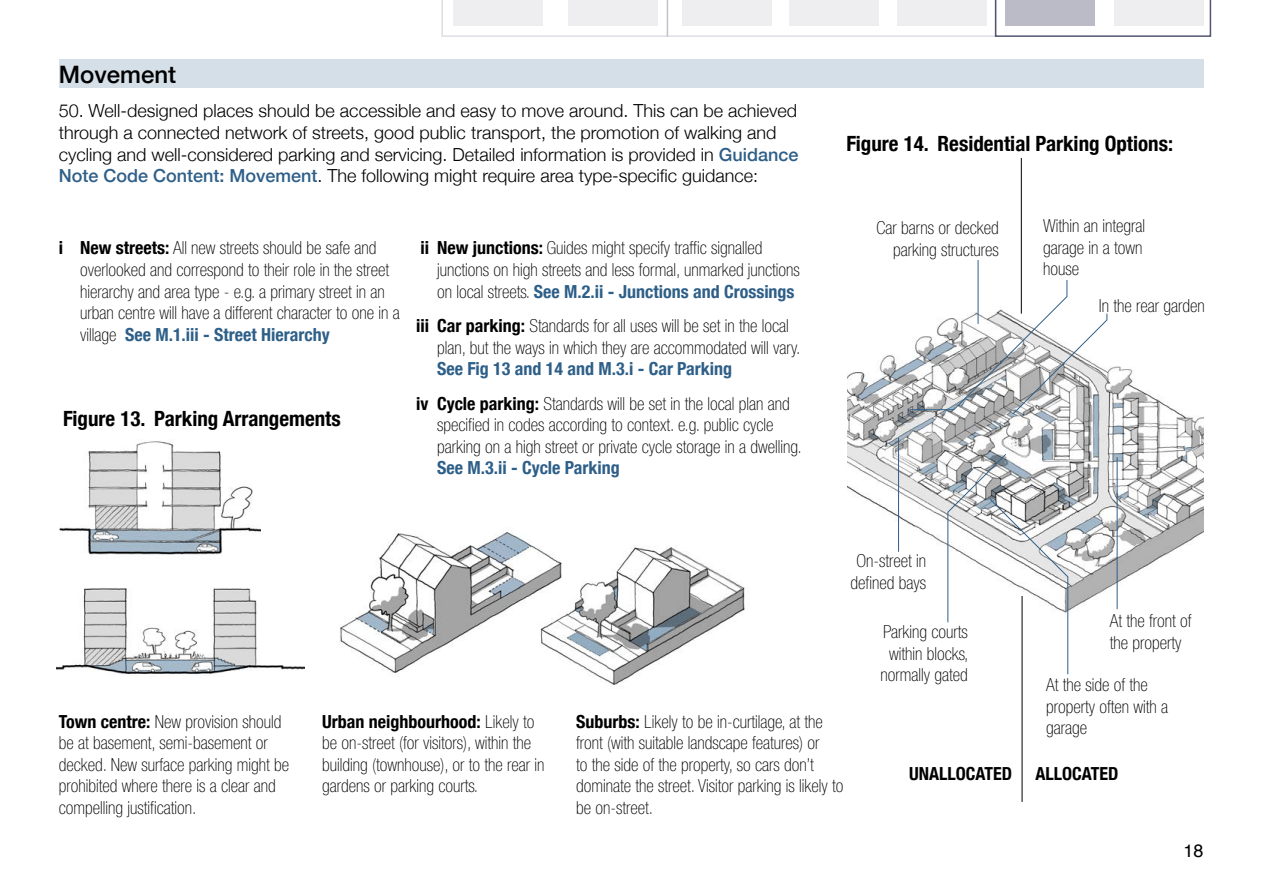
<style>
.page{position:relative;width:1263px;height:893px;background:#fff}
.page>*{position:absolute;margin:0;border:0;box-sizing:border-box;transform-origin:0 0}
.t1{font:500 24px "Helvetica Neue";color:#000}
.t2{font:700 condensed 21px "Helvetica Neue";color:#000}
.t3{font:100 condensed 18px/21.6px "Helvetica Neue LT Std";color:#000}
.t4{font:300 18px/21.6px "Helvetica Neue";color:#000}
.t5{font:700 condensed 18px "Helvetica Neue";color:#2e5f88}
.t6{font:700 condensed 18px "Helvetica Neue";color:#000}
.t7{font:18px "Helvetica";color:#000}
.s1{font-weight:500;color:#2e5f88}
.s2{font-family:"Helvetica Neue";font-weight:700}
.s3{font-family:"Helvetica Neue LT Std";font-weight:100;color:#000}
</style>
<div class="page">
<div style="left:59px;top:60px;width:1144px;height:28px;background:#d5dfe7"></div>
<svg style="left:441px;top:0;width:770px;height:37px"></svg>
<img style="left:56px;top:588px;width:249px;height:88px">
<img style="left:59px;top:441px;width:201px;height:114px">
<img style="left:340px;top:532px;width:194px;height:141px">
<img style="left:534px;top:545px;width:211px;height:141px">
<img style="left:848px;top:355px;width:355px;height:293px">
<hr style="left:1021px;top:158px;width:1px;height:156px;background:#000">
<hr style="left:1022px;top:596px;width:1px;height:206px;background:#000">
<hr style="left:978px;top:260px;width:1px;height:64px;background:#2e5f88">
<hr style="left:898px;top:438px;width:1px;height:114px;background:#2e5f88">
<svg style="left:947px;top:453px;width:121px;height:222px"></svg>
<hr style="left:1117px;top:457px;width:1px;height:152px;background:#2e5f88">
<svg style="left:909px;top:279px;width:199px;height:136px"></svg>
<p class="t1" style="left:59px;top:55px;width:119px">Movement</p>
<p class="t4" style="left:59px;top:99px;width:741px">50. Well-designed places should be accessible and easy to move around. This can be achieved through a connected network of streets, good public transport, the promotion of walking and cycling and well-considered parking and servicing. Detailed information is provided in <span class="s1">Guidance Note Code Content: Movement</span>. The following might require area type-specific guidance:</p>
<p class="t3" style="left:80px;top:237px;width:298px"><span class="s2">New streets:</span> All new streets should be safe and</p>
<p class="t3" style="left:420px;top:237px;width:344px"><span class="s2">ii New junctions:</span> Guides might specify traffc signalled</p>
<p class="t3" style="left:80px;top:259px;width:311px">overlooked and correspond to their role in the street</p>
<p class="t3" style="left:437px;top:259px;width:364px">junctions on high streets and less formal, unmarked junctions</p>
<p class="t3" style="left:80px;top:280px;width:306px">hierarchy and area type - e.g. a primary street in an</p>
<p class="t5" style="left:437px;top:280px;width:359px"><span class="s3">on local streets.</span> See M.2.ii - Junctions and Crossings</p>
<p class="t3" style="left:80px;top:302px;width:321px">urban centre will have a different character to one in a</p>
<p class="t3" style="left:416px;top:315px;width:374px"><span class="s2">iii Car parking:</span> Standards for all uses will be set in the local</p>
<p class="t6" style="left:59px;top:237px;width:6px">i</p>
<h4 class="t5" style="left:80px;top:323px;width:251px"><span class="s3">village</span> See M.1.iii - Street Hierarchy</h4>
<p class="t3" style="left:437px;top:336px;width:365px">plan, but the ways in which they are accommodated will vary.</p>
<h4 class="t5" style="left:437px;top:358px;width:296px">See Fig 13 and 14 and M.3.i - Car Parking</h4>
<p class="t3" style="left:437px;top:392px;width:366px;text-indent:-21px"><span class="s2">iv Cycle parking:</span> Standards will be set in the local plan and specifed in codes according to context. e.g. public cycle parking on a high street or private cycle storage in a dwelling.</p>
<p class="t5" style="left:437px;top:457px;width:184px">See M.3.ii - Cycle Parking</p>
<p class="t2" style="left:63px;top:406px;width:279px">Figure 13. Parking Arrangements</p>
<p class="t2" style="left:846px;top:131px;width:328px">Figure 14. Residential Parking Options:</p>
<p class="t3" style="left:876px;top:217px;width:124px">Car barns or decked</p>
<p class="t3" style="left:893px;top:238px;width:107px">parking structures</p>
<p class="t3" style="left:1043px;top:215px;width:103px">Within an integral</p>
<p class="t3" style="left:1043px;top:236px;width:101px">garage in a town house</p>
<p class="t3" style="left:1099px;top:295px;width:107px">In the rear garden</p>
<p class="t3" style="left:850px;top:550px;width:77px;text-align:center">On-street in defned bays</p>
<p class="t3" style="left:59px;top:710px;width:232px"><span class="s2">Town centre:</span> New provision should be at basement, semi-basement or decked. New surface parking might be prohibited where there is a clear and compelling justifcation.</p>
<p class="t3" style="left:322px;top:710px;width:224px"><span class="s2">Urban neighbourhood:</span> Likely to be on-street (for visitors), within the building (townhouse), or to the rear in gardens or parking courts.</p>
<p class="t3" style="left:576px;top:710px;width:269px"><span class="s2">Suburbs:</span> Likely to be in-curtilage, at the front (with suitable landscape features) or<br>to the side of the property, so cars don’t dominate the street. Visitor parking is likely to be on-street.</p>
<p class="t3" style="left:883px;top:621px;width:86px">Parking courts</p>
<p class="t3" style="left:1110px;top:610px;width:83px">At the front of the property</p>
<p class="t3" style="left:880px;top:642px;width:90px;text-align:center">within blocks, normally gated</p>
<p class="t3" style="left:1046px;top:674px;width:123px">At the side of the property often with a garage</p>
<h4 class="t6" style="left:909px;top:763px;width:105px">UNALLOCATED</h4>
<h4 class="t6" style="left:1035px;top:763px;width:84px">ALLOCATED</h4>
<p class="t7" style="left:1183px;top:837px;width:22px">18</p>
</div>
